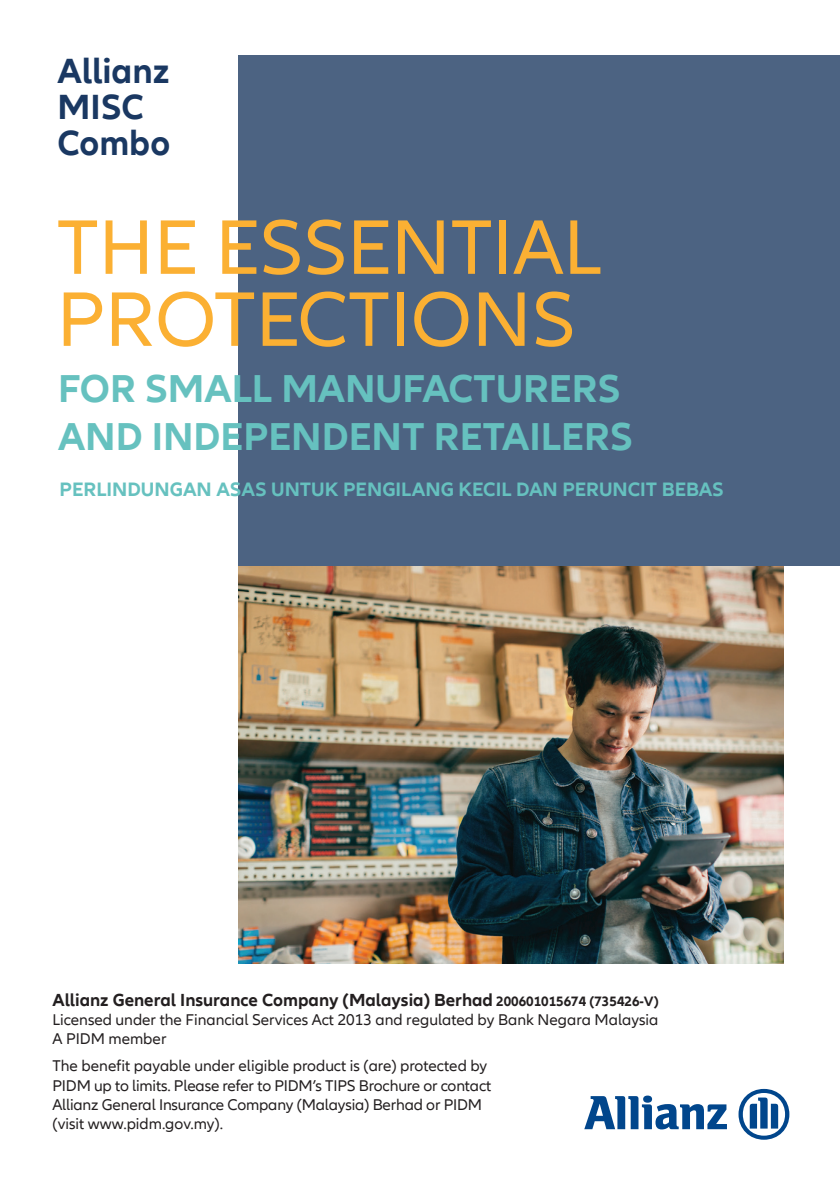
<style>
.page{position:relative;width:840px;height:1191px;background:#fff}
.page>*{position:absolute;margin:0;border:0;box-sizing:border-box;transform-origin:0 0}
.t1{font:80px/72px "Allianz Neo";color:#fbb033}
.t2{font:700 40px/48px "Allianz Neo";color:#66c1bf}
.t3{font:700 36px/36px "Allianz Neo";color:#1a3862}
.t4{font:700 20px "Allianz Neo";color:#66c1bf}
.t5{font:700 18px "Allianz Neo";color:#231f20}
.t6{font:16px/19.2px "Allianz Neo";color:#231f20}
.s1{font-size:14px}
</style>
<div class="page">
<img style="left:238px;top:566px;width:544px;height:397px">
<div style="left:238px;top:55px;width:601px;height:511px;background:#4c6382"></div>
<svg style="left:584px;top:1095px;width:142px;height:34px"></svg>
<svg style="left:738px;top:1089px;width:51px;height:50px"></svg>
<p class="t3" style="left:58px;top:54px;width:114px">Allianz<br>MISC<br>Combo</p>
<p class="t1" style="left:57px;top:213px;width:545px">THE ESSENTIAL<br>PROTECTIONS</p>
<p class="t2" style="left:58px;top:365px;width:576px">FOR SMALL MANUFACTURERS<br>AND INDEPENDENT RETAILERS</p>
<p class="t4" style="left:60px;top:477px;width:665px">PERLINDUNGAN ASAS UNTUK PENGILANG KECIL DAN PERUNCIT BEBAS</p>
<p class="t5" style="left:52px;top:989px;width:607px">Allianz General Insurance Company (Malaysia) Berhad <span class="s1">200601015674 (735426-V)</span></p>
<p class="t6" style="left:52px;top:1011px;width:607px">Licensed under the Financial Services Act 2013 and regulated by Bank Negara Malaysia<br>A PIDM member</p>
<p class="t6" style="left:52px;top:1056px;width:440px">The benefit payable under eligible product is (are) protected by PIDM up to limits. Please refer to PIDM’s TIPS Brochure or contact Allianz General Insurance Company (Malaysia) Berhad or PIDM (visit www.pidm.gov.my).</p>
</div>
